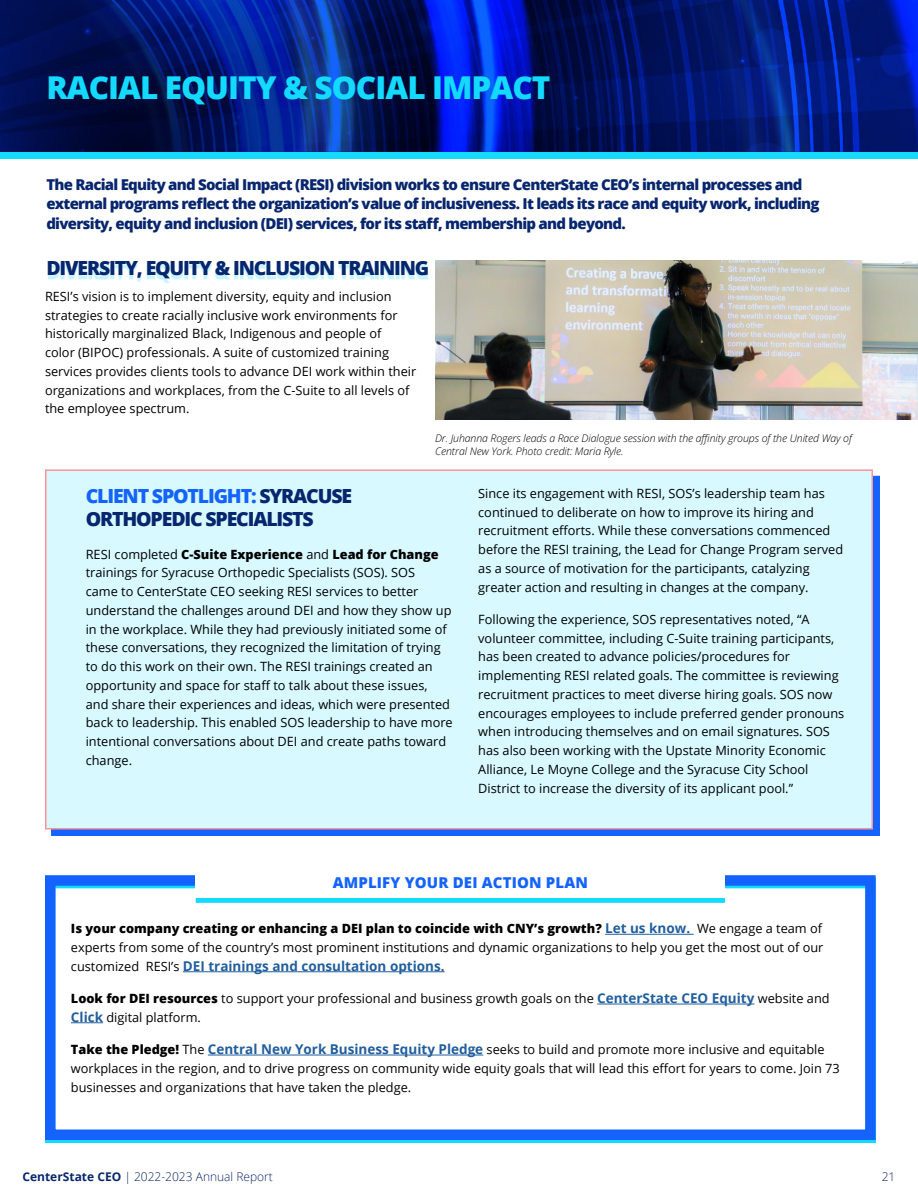
<style>
.page{position:relative;width:918px;height:1188px;background:#fff}
.page>*{position:absolute;margin:0;border:0;box-sizing:border-box;transform-origin:0 0}
.t1{font:800 31.5px "Open Sans";letter-spacing:-.03em;color:#12dbff}
.t2{font:800 19.5px/23.4px "Open Sans";letter-spacing:-.06em;color:#08266e}
.t3{font:800 15px/19.5px "Open Sans";letter-spacing:-.05em;color:#08266e}
.t4{font:800 15px "Open Sans";letter-spacing:.01em;color:#1463ff}
.t5{font:700 13.5px "Open Sans";color:#215e9e}
.t6{font:12.75px/18.8px "Open Sans";color:#000}
.t7{font:300 12px "Open Sans";color:#08266e}
.t8{font:italic 300 10.5px/13.5px "Open Sans";letter-spacing:-.01em;color:#000}
.s1{color:#1463ff}
.s2{font-weight:800}
.s3{font-weight:700;font-size:13.5px;color:#215e9e}
.s4{font-weight:400;font-size:12.75px;color:#000}
.s5{font-weight:700}
</style>
<div class="page">
<div style="left:0;top:152px;width:918px;height:7px;background:#12dbff"></div>
<svg style="left:0;top:0;width:918px;height:152px;background:#021873"></svg>
<div style="left:48px;top:265px;width:380px;height:18px;background:#12dbff;opacity:.25"></div>
<div style="left:51px;top:476px;width:829px;height:360px;background:#1463ff"></div>
<div style="left:45px;top:470px;width:828px;height:360px;background:#d7f9ff;border:2px solid #ff9199"></div>
<img style="left:435px;top:260px;width:483px;height:160px">
<div style="left:45px;top:875px;width:831px;height:265px;border:10px solid #1463ff"></div>
<div style="left:195px;top:871px;width:530px;height:31px;background:#12dbff"></div>
<div style="left:196px;top:866px;width:529px;height:32px;background:#fff"></div>
<h1 class="t1" style="left:46px;top:64px;width:506px">RACIAL EQUITY &amp; SOCIAL IMPACT</h1>
<p class="t3" style="left:46px;top:174px;width:775px">The Racial Equity and Social Impact (RESI) division works to ensure CenterState CEO’s internal processes and external programs reflect the organization’s value of inclusiveness. It leads its race and equity work, including diversity, equity and inclusion (DEI) services, for its staff, membership and beyond.</p>
<h2 class="t2" style="left:46px;top:255px;width:384px">DIVERSITY, EQUITY &amp; INCLUSION TRAINING</h2>
<p class="t6" style="left:45px;top:286px;width:373px">RESI’s vision is to implement diversity, equity and inclusion strategies to create racially inclusive work environments for historically marginalized Black, Indigenous and people of<br>color (BIPOC) professionals. A suite of customized training services provides clients tools to advance DEI work within their organizations and workplaces, from the C-Suite to all levels of the employee spectrum.</p>
<p class="t8" style="left:435px;top:431px;width:419px">Dr. Juhanna Rogers leads a Race Dialogue session with the affinity groups of the United Way of<br>Central New York. Photo credit: Maria Ryle.</p>
<h2 class="t2" style="left:86px;top:483px;width:268px"><span class="s1">CLIENT SPOTLIGHT:</span> SYRACUSE<br>ORTHOPEDIC SPECIALISTS</h2>
<p class="t6" style="left:86px;top:544px;width:369px">RESI completed <span class="s2">C-Suite Experience</span> and <span class="s2">Lead for Change </span>trainings for Syracuse Orthopedic Specialists (SOS). SOS<br>came to CenterState CEO seeking RESI services to better understand the challenges around DEI and how they show up in the workplace. While they had previously initiated some of these conversations, they recognized the limitation of trying to do this work on their own. The RESI trainings created an opportunity and space for staff to talk about these issues, and share their experiences and ideas, which were presented back to leadership. This enabled SOS leadership to have more intentional conversations about DEI and create paths toward change.</p>
<p class="t6" style="left:478px;top:483px;width:367px">Since its engagement with RESI, SOS’s leadership team has continued to deliberate on how to improve its hiring and recruitment efforts. While these conversations commenced before the RESI training, the Lead for Change Program served as a source of motivation for the participants, catalyzing greater action and resulting in changes at the company.</p>
<p class="t6" style="left:478px;top:609px;width:368px">Following the experience, SOS representatives noted, “A volunteer committee, including C-Suite training participants, has been created to advance policies/procedures for implementing RESI related goals. The committee is reviewing recruitment practices to meet diverse hiring goals. SOS now encourages employees to include preferred gender pronouns when introducing themselves and on email signatures. SOS has also been working with the Upstate Minority Economic Alliance, Le Moyne College and the Syracuse City School District to increase the diversity of its applicant pool.”</p>
<p class="t4" style="left:333px;top:871px;width:257px">AMPLIFY YOUR DEI ACTION PLAN</p>
<p class="t6" style="left:71px;top:919px;width:754px"><span class="s2">Is your company creating or enhancing a DEI plan to coincide with CNY’s growth?</span> <span class="s3">Let us know.</span> We engage a team of experts from some of the country’s most prominent institutions and dynamic organizations to help you get the most out of our</p>
<p class="t5" style="left:71px;top:956px;width:375px"><span class="s4">customized RESI’s</span> DEI trainings and consultation options.</p>
<p class="t6" style="left:71px;top:989px;width:760px"><span class="s2">Look for DEI resources</span> to support your professional and business growth goals on the <span class="s3">CenterState CEO Equity</span> website and<br><span class="s3">Click</span> digital platform.</p>
<p class="t6" style="left:71px;top:1040px;width:770px"><span class="s2">Take the Pledge!</span> The <span class="s3">Central New York Business Equity Pledge</span> seeks to build and promote more inclusive and equitable workplaces in the region, and to drive progress on community wide equity goals that will lead this effort for years to come. Join 73 businesses and organizations that have taken the pledge.</p>
<p class="t7" style="left:22px;top:1169px;width:252px"><span class="s5">CenterState CEO</span> | 2022-2023 Annual Report</p>
<p class="t7" style="left:882px;top:1169px;width:15px">21</p>
</div>
